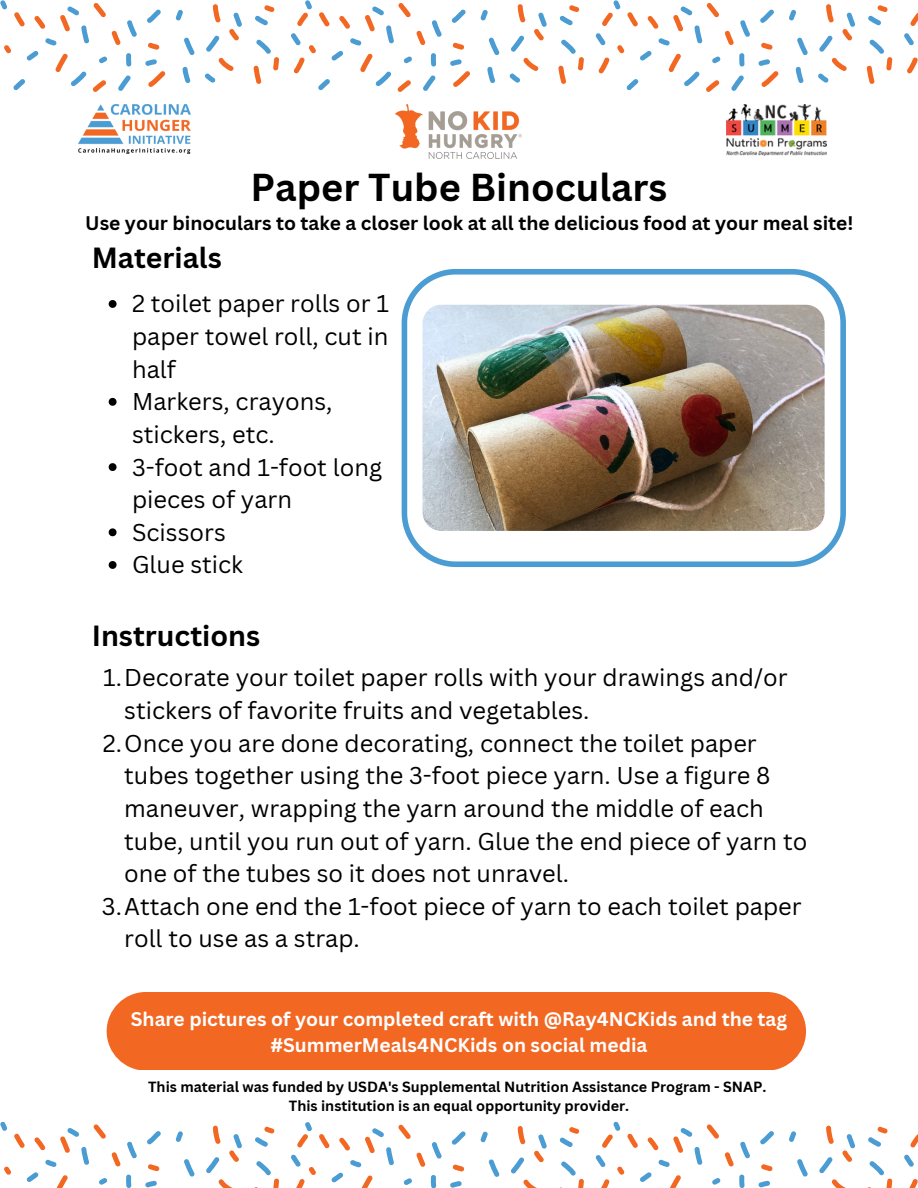
<style>
.page{position:relative;width:918px;height:1188px;background:#fff}
.page>*{position:absolute;margin:0;border:0;box-sizing:border-box;transform-origin:0 0}
.t1{font:700 37.8px "Canva Sans";color:#000}
.t2{font:700 28.35px "Canva Sans";color:#000}
.t3{font:23.7px/32.7px "Canva Sans";color:#000}
.t4{font:700 19.2px/25.8px "Canva Sans";color:#fff;text-align:center}
.t5{font:700 19.2px "Canva Sans";color:#000}
.t6{font:700 14.4px/19.2px "Canva Sans";color:#000;text-align:center}
</style>
<div class="page">
<svg style="left:0;top:0;width:918px;height:92px"></svg>
<svg style="left:0;top:1121px;width:918px;height:67px"></svg>
<div style="left:107px;top:992px;width:699px;height:77px;background:#f26722;border-radius:39px"></div>
<img style="left:726px;top:104px;width:100px;height:52px">
<img style="left:78px;top:104px;width:113px;height:50px">
<img style="left:396px;top:104px;width:126px;height:54px">
<svg style="left:402px;top:269px;width:444px;height:298px"></svg>
<img style="left:422px;top:305px;width:403px;height:226px;border-radius:19px">
<svg style="left:109px;top:300px;width:8px;height:8px"></svg>
<svg style="left:109px;top:398px;width:8px;height:8px"></svg>
<svg style="left:109px;top:463px;width:8px;height:8px"></svg>
<svg style="left:109px;top:528px;width:8px;height:8px"></svg>
<svg style="left:109px;top:561px;width:8px;height:8px"></svg>
<h1 class="t1" style="left:251px;top:160px;width:418px">Paper Tube Binoculars</h1>
<p class="t5" style="left:85px;top:210px;width:770px">Use your binoculars to take a closer look at all the delicious food at your meal site!</p>
<p class="t2" style="left:92px;top:238px;width:131px">Materials</p>
<p class="t3" style="left:132px;top:287px;width:259px">2 toilet paper rolls or 1 paper towel roll, cut in half<br>Markers, crayons, stickers, etc.<br>3-foot and 1-foot long pieces of yarn<br>Scissors<br>Glue stick</p>
<p class="t2" style="left:92px;top:616px;width:170px">Instructions</p>
<p class="t3" style="left:103px;top:661px;width:686px">1.Decorate your toilet paper rolls with your drawings and/or</p>
<p class="t3" style="left:124px;top:693px;width:467px">stickers of favorite fruits and vegetables.</p>
<p class="t3" style="left:103px;top:726px;width:656px">2.Once you are done decorating, connect the toilet paper</p>
<p class="t3" style="left:124px;top:759px;width:648px">tubes together using the 3-foot piece yarn. Use a figure 8</p>
<p class="t3" style="left:124px;top:791px;width:641px">maneuver, wrapping the yarn around the middle of each</p>
<p class="t3" style="left:124px;top:824px;width:685px">tube, until you run out of yarn. Glue the end piece of yarn to</p>
<p class="t3" style="left:124px;top:857px;width:446px">one of the tubes so it does not unravel.</p>
<p class="t3" style="left:102px;top:889px;width:701px">3.Attach one end the 1-foot piece of yarn to each toilet paper</p>
<p class="t3" style="left:124px;top:922px;width:237px">roll to use as a strap.</p>
<p class="t4" style="left:131px;top:1005px;width:658px">Share pictures of your completed craft with @Ray4NCKids and the tag #SummerMeals4NCKids on social media</p>
<p class="t6" style="left:148px;top:1077px;width:620px">This material was funded by USDA's Supplemental Nutrition Assistance Program - SNAP.<br>This institution is an equal opportunity provider.</p>
</div>
